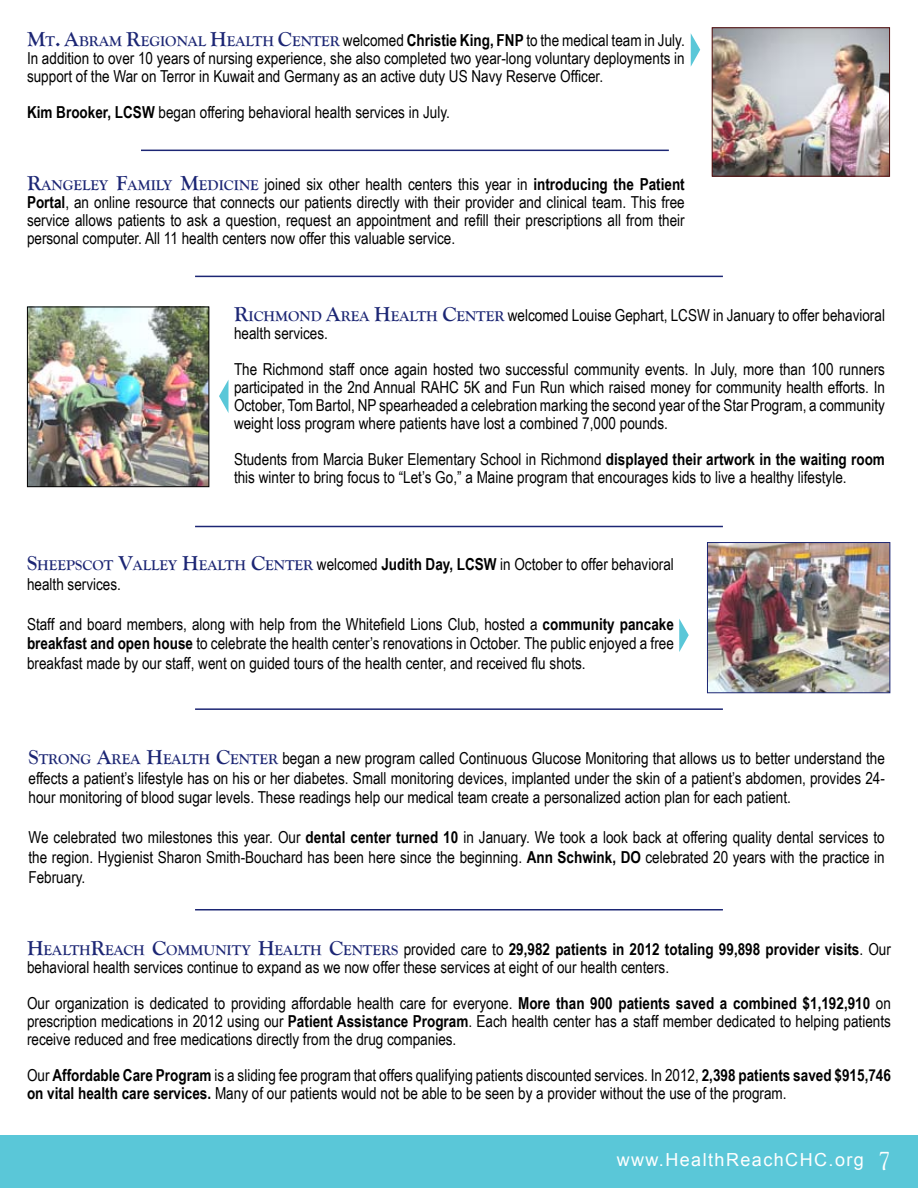
<style>
.page{position:relative;width:918px;height:1188px;background:#fff}
.page>*{position:absolute;margin:0;border:0;box-sizing:border-box;transform-origin:0 0}
.t1{font:18px "Arial";letter-spacing:.08em;color:#fff}
.t2{font:16.5px/18px "Arial Narrow";color:#000;text-align:justify}
.t3{font:700 14.7px "Goudy Old Style T";color:#1c2674}
.s1{font-family:"Goudy Old Style T";font-weight:700;font-size:21px;color:#1c2674}
.s2{font-family:"Goudy Old Style T";font-weight:700;font-size:14.7px;color:#1c2674}
.s3{font-weight:700}
.s4{font-size:21px}
.s5{font-family:"Goudy Old Style T";font-size:25.5px}
</style>
<div class="page">
<div style="left:0;top:1135px;width:918px;height:53px;background:#5ac7d8"></div>
<svg style="left:679px;top:619px;width:10px;height:33px"></svg>
<svg style="left:219px;top:380px;width:9px;height:32px"></svg>
<svg style="left:691px;top:34px;width:9px;height:32px"></svg>
<hr style="left:141px;top:150px;width:528px;height:1px;background:#1c2674">
<hr style="left:195px;top:276px;width:528px;height:1px;background:#1c2674">
<hr style="left:195px;top:526px;width:528px;height:1px;background:#1c2674">
<hr style="left:195px;top:708px;width:528px;height:2px;background:#1c2674">
<hr style="left:195px;top:909px;width:528px;height:1px;background:#1c2674">
<img style="left:29px;top:309px;width:178px;height:176px">
<div style="left:27px;top:307px;width:182px;height:180px;border:1px solid #010101"></div>
<img style="left:709px;top:544px;width:179px;height:147px">
<div style="left:707px;top:542px;width:183px;height:151px;border:1px solid #1c2674"></div>
<img style="left:714px;top:29px;width:174px;height:146px">
<div style="left:712px;top:27px;width:178px;height:150px;border:1px solid #550e0e"></div>
<p class="t2" style="left:27px;top:30px;width:659px"><span class="s1">M</span><span class="s2">T</span><span class="s1">. A</span><span class="s2">BRAM</span> <span class="s1">R</span><span class="s2">EGIONAL</span> <span class="s1">H</span><span class="s2">EALTH</span> <span class="s1">C</span><span class="s2">ENTER</span> welcomed <span class="s3">Christie King, FNP</span> to the medical team in July.<br>In addition to over 10 years of nursing experience, she also completed two year-long voluntary deployments in support of the War on Terror in Kuwait and Germany as an active duty US Navy Reserve Officer.</p>
<p class="t2" style="left:27px;top:102px;width:424px"><span class="s3">Kim Brooker, LCSW</span> began offering behavioral health services in July.</p>
<p class="t2" style="left:27px;top:175px;width:659px"><span class="s1">R</span><span class="s2">ANGELEY</span> <span class="s1">F</span><span class="s2">AMILY</span> <span class="s1">M</span><span class="s2">EDICINE</span> joined six other health centers this year in <span class="s3">introducing the Patient Portal</span>, an online resource that connects our patients directly with their provider and clinical team. This free service allows patients to ask a question, request an appointment and refill their prescriptions all from their personal computer. All 11 health centers now offer this valuable service.</p>
<p class="t2" style="left:234px;top:306px;width:653px;text-indent:54px"><span class="s2">OND</span> <span class="s1">A</span><span class="s2">REA</span> <span class="s1">H</span><span class="s2">EALTH</span> <span class="s1">C</span><span class="s2">ENTER</span> welcomed Louise Gephart, LCSW in January to offer behavioral health services.</p>
<p class="t2" style="left:234px;top:360px;width:653px">The Richmond staff once again hosted two successful community events. In July, more than 100 runners participated in the 2nd Annual RAHC 5K and Fun Run which raised money for community health efforts. In October, Tom Bartol, NP spearheaded a celebration marking the second year of the Star Program, a community weight loss program where patients have lost a combined 7,000 pounds.</p>
<p class="t2" style="left:234px;top:450px;width:653px">Students from Marcia Buker Elementary School in Richmond <span class="s3">displayed their artwork in the waiting room </span>this winter to bring focus to “Let’s Go,” a Maine program that encourages kids to live a healthy lifestyle.</p>
<p class="t3" style="left:234px;top:308px;width:33px"><span class="s4">R</span>ICHM</p>
<p class="t2" style="left:27px;top:554px;width:648px;line-height:19.8px"><span class="s1">S</span><span class="s2">HEEPSCOT</span> <span class="s1">V</span><span class="s2">ALLEY</span> <span class="s1">H</span><span class="s2">EALTH</span> <span class="s1">C</span><span class="s2">ENTER</span> welcomed <span class="s3">Judith Day, LCSW</span> in October to offer behavioral health services.</p>
<p class="t2" style="left:27px;top:613px;width:649px;line-height:19.8px">Staff and board members, along with help from the Whitefield Lions Club, hosted a <span class="s3">community pancake breakfast and open house</span> to celebrate the health center’s renovations in October. The public enjoyed a free breakfast made by our staff, went on guided tours of the health center, and received flu shots.</p>
<p class="t2" style="left:28px;top:747px;width:858px;line-height:19.8px"><span class="s1">S</span><span class="s2">TRONG</span> <span class="s1">A</span><span class="s2">REA</span> <span class="s1">H</span><span class="s2">EALTH</span> <span class="s1">C</span><span class="s2">ENTER</span> began a new program called Continuous Glucose Monitoring that allows us to better understand the effects a patient’s lifestyle has on his or her diabetes. Small monitoring devices, implanted under the skin of a patient’s abdomen, provides 24- hour monitoring of blood sugar levels. These readings help our medical team create a personalized action plan for each patient.</p>
<p class="t2" style="left:28px;top:827px;width:858px;line-height:19.8px">We celebrated two milestones this year. Our <span class="s3">dental center turned 10</span> in January. We took a look back at offering quality dental services to the region. Hygienist Sharon Smith-Bouchard has been here since the beginning. <span class="s3">Ann Schwink, DO</span> celebrated 20 years with the practice in February.</p>
<p class="t2" style="left:27px;top:939px;width:866px"><span class="s1">H</span><span class="s2">EALTH</span><span class="s1">R</span><span class="s2">EACH</span> <span class="s1">C</span><span class="s2">OMMUNITY</span> <span class="s1">H</span><span class="s2">EALTH</span> <span class="s1">C</span><span class="s2">ENTERS</span> provided care to <span class="s3">29,982 patients in 2012 totaling 99,898 provider visits</span>. Our behavioral health services continue to expand as we now offer these services at eight of our health centers.</p>
<p class="t2" style="left:27px;top:993px;width:866px">Our organization is dedicated to providing affordable health care for everyone. <span class="s3">More than 900 patients saved a combined $1,192,910</span> on prescription medications in 2012 using our <span class="s3">Patient Assistance Program</span>. Each health center has a staff member dedicated to helping patients receive reduced and free medications directly from the drug companies.</p>
<p class="t2" style="left:27px;top:1065px;width:866px">Our <span class="s3">Affordable Care Program</span> is a sliding fee program that offers qualifying patients discounted services. In 2012, <span class="s3">2,398 patients saved $915,746 on vital health care services.</span> Many of our patients would not be able to be seen by a provider without the use of the program.</p>
<p class="t1" style="left:617px;top:1148px;width:286px">www.HealthReachCHC.org <span class="s5">72</span></p>
<p class="t1" style="left:611px;top:1150px;width:249px">www.HealthReachCHC.org</p>
</div>
